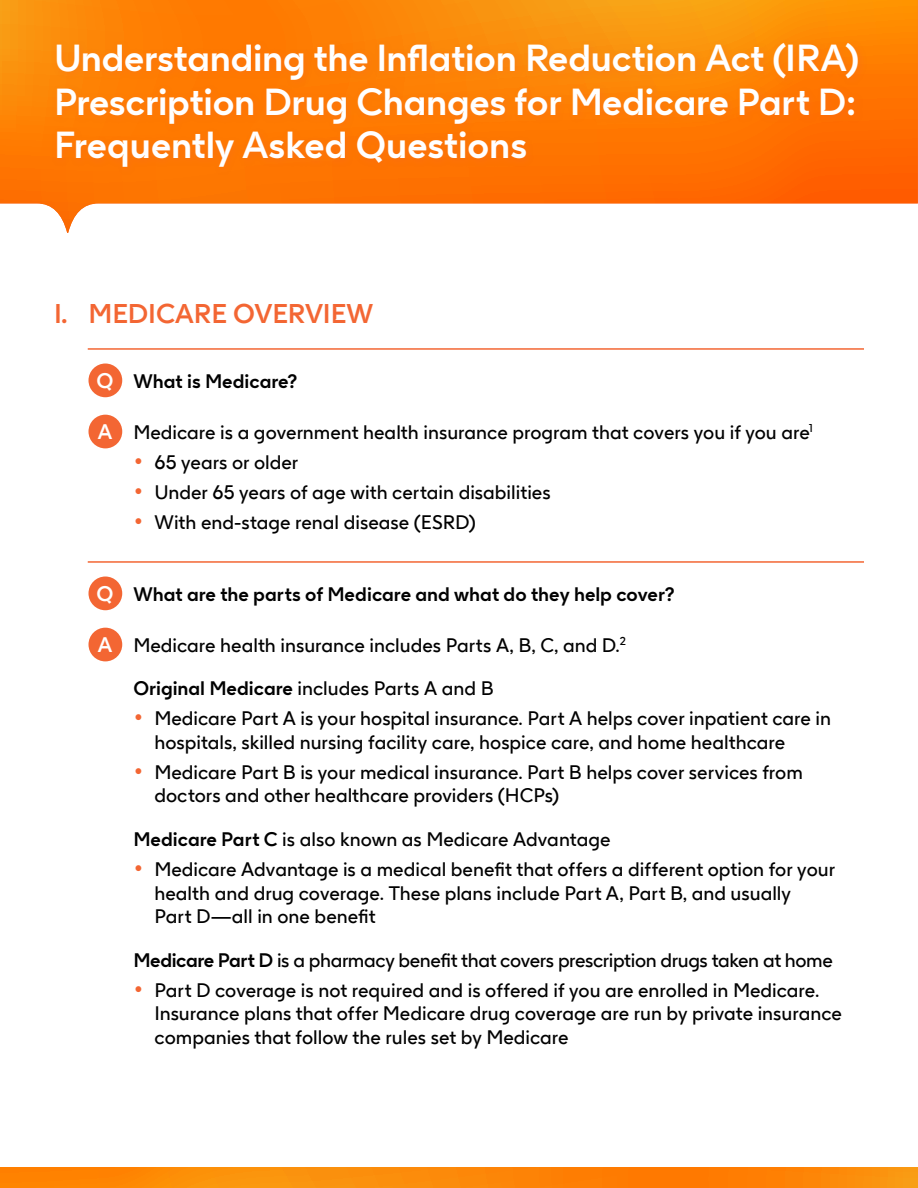
<style>
.page{position:relative;width:918px;height:1188px;background:#fff}
.page>*{position:absolute;margin:0;border:0;box-sizing:border-box;transform-origin:0 0}
.t1{font:700 37.5px/43.5px "GSK Precision";letter-spacing:-.005em;color:#fff;text-align:justify}
.t2{font:700 27px "GSK Precision";color:#f36633}
.t3{font:19.5px/23.4px "GSK Precision";color:#000}
.t4{font:19.5px "GSK Precision";letter-spacing:-.02em;color:#000}
.t5{font:700 19.5px "GSK Precision";color:#000}
.s1{font-size:21px;color:#fff}
.s2{font-weight:700;font-size:21px;color:#fff}
.s3{font-weight:300;font-size:21px;color:#f36633}
.s4{font-weight:700}
</style>
<div class="page">
<svg style="left:0;top:0;width:918px;height:233px"></svg>
<svg style="left:0;top:1168px;width:918px;height:20px;background:#fc8706"></svg>
<hr style="left:88px;top:348px;width:776px;height:2px;background:#f36633">
<hr style="left:88px;top:561px;width:776px;height:2px;background:#f36633">
<div style="left:88px;top:364px;width:34px;height:33px;background:#f36633;border-radius:50%"></div>
<div style="left:88px;top:415px;width:34px;height:33px;background:#f36633;border-radius:50%"></div>
<div style="left:88px;top:577px;width:34px;height:33px;background:#f36633;border-radius:50%"></div>
<div style="left:88px;top:628px;width:34px;height:33px;background:#f36633;border-radius:50%"></div>
<div style="left:51px;top:38px;width:816px;height:138px;background:#f36633;opacity:.3"></div>
<h1 class="t1" style="left:54px;top:35px;width:807px">Understanding the Inflation Reduction Act (IRA)<br>Prescription Drug Changes for Medicare Part D:<br>Frequently Asked Questions</h1>
<h2 class="t2" style="left:54px;top:292px;width:321px">I. MEDICARE OVERVIEW</h2>
<p class="t5" style="left:96px;top:365px;width:202px"><span class="s1">Q</span> What is Medicare?</p>
<p class="t3" style="left:98px;top:419px;width:716px"><span class="s2">A</span> Medicare is a government health insurance program that covers you if you are<sup>1</sup></p>
<p class="t3" style="left:134px;top:449px;width:166px"><span class="s3">•</span> 65 years or older</p>
<p class="t3" style="left:134px;top:479px;width:418px"><span class="s3">•</span> Under 65 years of age with certain disabilities</p>
<p class="t3" style="left:134px;top:510px;width:343px"><span class="s3">•</span> With end-stage renal disease (ESRD)</p>
<p class="t5" style="left:96px;top:578px;width:580px"><span class="s1">Q</span> What are the parts of Medicare and what do they help cover?</p>
<p class="t3" style="left:98px;top:632px;width:530px"><span class="s2">A</span> Medicare health insurance includes Parts A, B, C, and D.<sup>2</sup></p>
<p class="t3" style="left:134px;top:676px;width:362px"><span class="s4">Original Medicare</span> includes Parts A and B</p>
<p class="t3" style="left:154px;top:706px;width:678px;text-indent:-20px"><span class="s3">•</span> Medicare Part A is your hospital insurance. Part A helps cover inpatient care in hospitals, skilled nursing facility care, hospice care, and home healthcare</p>
<p class="t3" style="left:154px;top:759px;width:650px;text-indent:-20px"><span class="s3">•</span> Medicare Part B is your medical insurance. Part B helps cover services from doctors and other healthcare providers (HCPs)</p>
<p class="t3" style="left:133px;top:827px;width:478px"><span class="s4">Medicare Part C</span> is also known as Medicare Advantage</p>
<p class="t3" style="left:154px;top:857px;width:682px;text-indent:-20px"><span class="s3">•</span> Medicare Advantage is a medical benefit that offers a different option for your health and drug coverage. These plans include Part A, Part B, and usually<br>Part D—all in one benefit</p>
<p class="t4" style="left:133px;top:945px;width:701px"><span class="s4">Medicare Part D</span> is a pharmacy benefit that covers prescription drugs taken at home</p>
<p class="t3" style="left:154px;top:977px;width:689px;text-indent:-20px"><span class="s3">•</span> Part D coverage is not required and is offered if you are enrolled in Medicare.<br>Insurance plans that offer Medicare drug coverage are run by private insurance companies that follow the rules set by Medicare</p>
</div>
